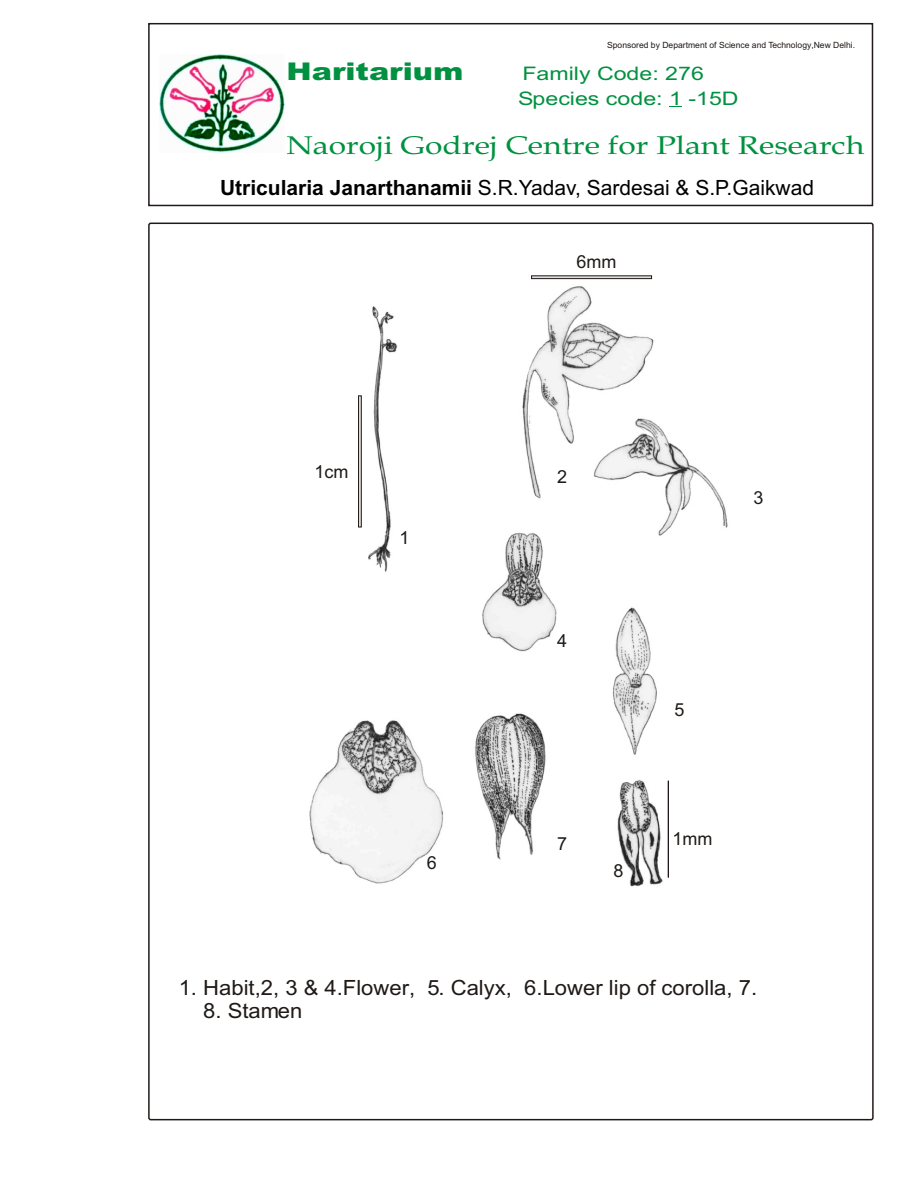
<style>
.page{position:relative;width:918px;height:1188px;background:#fff}
.page>*{position:absolute;margin:0;border:0;box-sizing:border-box;transform-origin:0 0}
.t1{font:25.65px "Book Antiqua";color:#009140;scale:1.24 1}
.t2{font:900 24.45px "Arial";color:#009140;scale:1.24 1}
.t3{font:21px "Arial";color:#1f1a17;scale:1.05 1}
.t4{font:21px "Arial";color:#000}
.t5{font:18.6px/24.5px "Arial";color:#009140;scale:1.24 1}
.t6{font:18px "Arial";color:#1f1a17}
.t7{font:8.55px "Arial";color:#1f1a17}
.s1{font-weight:700}
</style>
<div class="page">
<svg style="left:669px;top:106px;width:13px;height:1px"></svg>
<img style="left:160px;top:55px;width:124px;height:97px">
<div style="left:148px;top:23px;width:725px;height:183px;border:2px solid #1f1a17"></div>
<img style="left:309px;top:275px;width:419px;height:612px">
<div style="left:358px;top:396px;width:3px;height:131px;background:#dedede;border:1px solid #1f1a17"></div>
<div style="left:531px;top:276px;width:121px;height:3px;background:#dedede;border:1px solid #1f1a17"></div>
<hr style="left:668px;top:781px;width:1px;height:96px;background:#1f1a17">
<p class="t7" style="left:607px;top:42px;width:250px">Sponsored by Department of Science and Technology,New Delhi.</p>
<p class="t2" style="left:287px;top:63px;width:144px">Haritarium</p>
<p class="t5" style="left:518px;top:63px;width:179px">Family Code: 276<br>Species code: 1 -15D</p>
<p class="t1" style="left:287px;top:136px;width:467px">Naoroji Godrej Centre for Plant Research</p>
<p class="t4" style="left:220px;top:180px;width:596px"><span class="s1">Utricularia Janarthanamii</span> S.R.Yadav, Sardesai &amp; S.P.Gaikwad</p>
<p class="t6" style="left:315px;top:465px;width:35px">1cm</p>
<p class="t6" style="left:399px;top:531px;width:12px">1</p>
<p class="t6" style="left:427px;top:856px;width:12px">6</p>
<p class="t6" style="left:576px;top:255px;width:41px">6mm</p>
<p class="t6" style="left:557px;top:470px;width:12px">2</p>
<p class="t6" style="left:754px;top:491px;width:12px">3</p>
<p class="t6" style="left:557px;top:634px;width:12px">4</p>
<p class="t6" style="left:557px;top:837px;width:12px">7</p>
<p class="t6" style="left:613px;top:864px;width:12px">8</p>
<p class="t6" style="left:675px;top:703px;width:12px">5</p>
<p class="t6" style="left:673px;top:832px;width:41px">1mm</p>
<p class="t3" style="left:179px;top:979px;width:552px">1. Habit,2, 3 &amp; 4.Flower, 5. Calyx, 6.Lower lip of corolla, 7.</p>
<p class="t3" style="left:203px;top:1003px;width:96px">8. Stamen</p>
</div>
